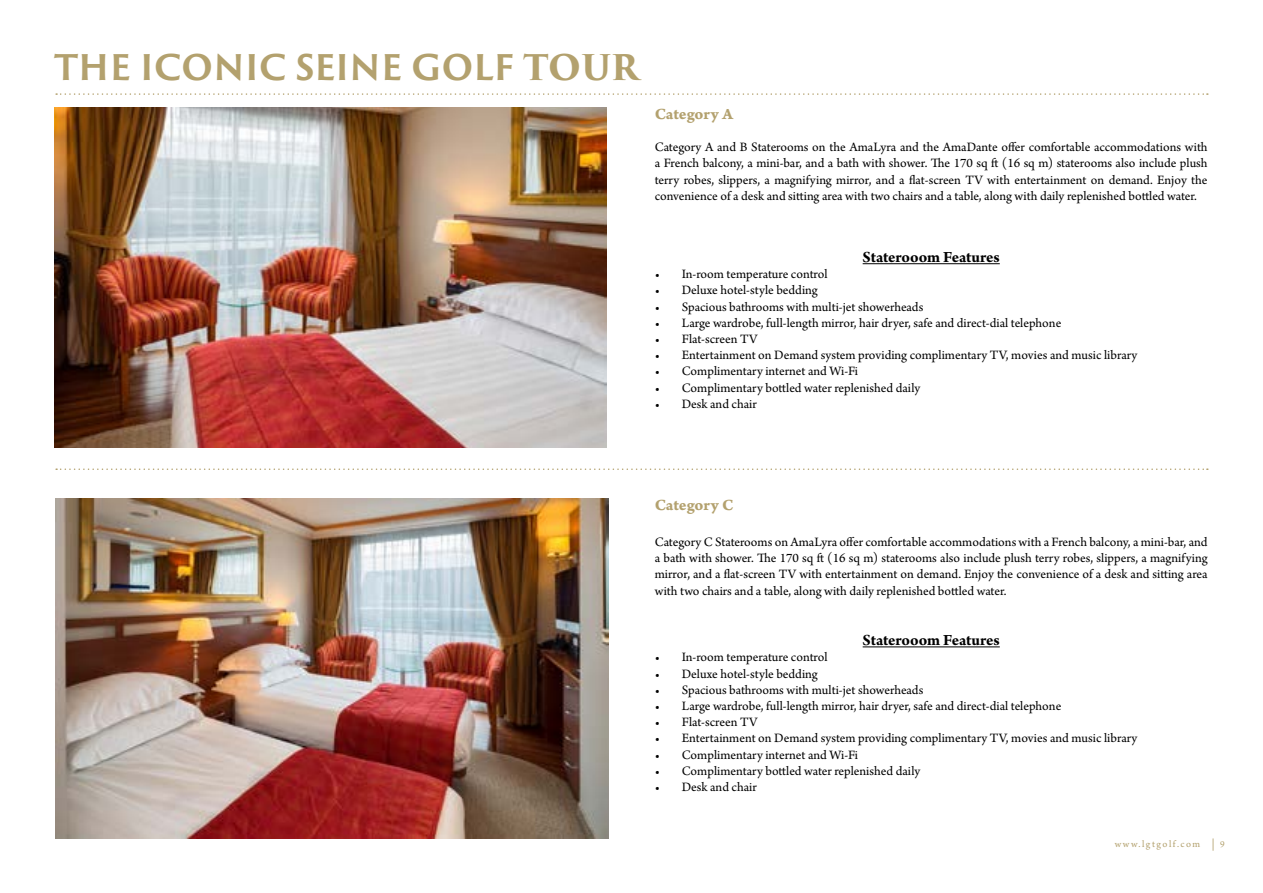
<style>
.page{position:relative;width:1263px;height:893px;background:#fff}
.page>*{position:absolute;margin:0;border:0;box-sizing:border-box;transform-origin:0 0}
.t1{font:700 34.5px "Trajan Sans Pro";letter-spacing:-.005em;color:#b3a16e}
.t2{font:700 16.5px "Arno Pro";letter-spacing:-.005em;color:#000}
.t3{font:16.5px "Arno Pro Bold Caption";letter-spacing:-.01em;color:#b3a16e}
.t4{font:13.5px/16.2px "Arno Pro";color:#000;text-align:justify}
.t5{font:10.2px "Arno Pro";letter-spacing:.15em;color:#b3a16e}
.s1{font-family:"Trajan Pro 3"}
.s2{font-size:12px}
.s3{font-size:9.6px}
</style>
<div class="page">
<img style="left:54px;top:108px;width:552px;height:340px">
<img style="left:55px;top:499px;width:553px;height:340px">
<svg style="left:56px;top:468px;width:1152px;height:2px"></svg>
<svg style="left:56px;top:93px;width:1152px;height:2px"></svg>
<hr style="left:863px;top:263px;width:137px;height:1px;background:#000">
<hr style="left:863px;top:646px;width:137px;height:1px;background:#000">
<h1 class="t1" style="left:54px;top:42px;width:586px">THE ICONIC SEINE GOLF <span class="s1">TOUR</span></h1>
<p class="t3" style="left:655px;top:104px;width:80px">Category A</p>
<p class="t4" style="left:655px;top:140px;width:554px">Category A and B Staterooms on the AmaLyra and the AmaDante offer comfortable accommodations with a French balcony, a mini-bar, and a bath with shower. The 170 sq ft (16 sq m) staterooms also include plush terry robes, slippers, a magnifying mirror, and a flat-screen TV with entertainment on demand. Enjoy the convenience of a desk and sitting area with two chairs and a table, along with daily replenished bottled water.</p>
<p class="t2" style="left:863px;top:248px;width:139px">Staterooom Features</p>
<p class="t4" style="left:655px;top:267px;width:174px">• In-room temperature control</p>
<p class="t4" style="left:655px;top:283px;width:164px">• Deluxe hotel-style bedding</p>
<p class="t4" style="left:655px;top:299px;width:270px">• Spacious bathrooms with multi-jet showerheads</p>
<p class="t4" style="left:655px;top:315px;width:408px">• Large wardrobe, full-length mirror, hair dryer, safe and direct-dial telephone</p>
<p class="t4" style="left:655px;top:332px;width:104px">• Flat-screen TV</p>
<p class="t4" style="left:655px;top:348px;width:484px">• Entertainment on Demand system providing complimentary TV, movies and music library</p>
<p class="t4" style="left:655px;top:364px;width:205px">• Complimentary internet and Wi-Fi</p>
<p class="t4" style="left:655px;top:380px;width:267px">• Complimentary bottled water replenished daily</p>
<p class="t4" style="left:655px;top:396px;width:103px">• Desk and chair</p>
<p class="t3" style="left:655px;top:495px;width:80px">Category C</p>
<p class="t4" style="left:655px;top:535px;width:554px">Category C Staterooms on AmaLyra offer comfortable accommodations with a French balcony, a mini-bar, and a bath with shower. The 170 sq ft (16 sq m) staterooms also include plush terry robes, slippers, a magnifying mirror, and a flat-screen TV with entertainment on demand. Enjoy the convenience of a desk and sitting area with two chairs and a table, along with daily replenished bottled water.</p>
<p class="t2" style="left:863px;top:631px;width:139px">Staterooom Features</p>
<p class="t4" style="left:655px;top:650px;width:174px">• In-room temperature control</p>
<p class="t4" style="left:655px;top:666px;width:164px">• Deluxe hotel-style bedding</p>
<p class="t4" style="left:655px;top:682px;width:270px">• Spacious bathrooms with multi-jet showerheads</p>
<p class="t4" style="left:655px;top:699px;width:408px">• Large wardrobe, full-length mirror, hair dryer, safe and direct-dial telephone</p>
<p class="t4" style="left:655px;top:715px;width:104px">• Flat-screen TV</p>
<p class="t4" style="left:655px;top:731px;width:484px">• Entertainment on Demand system providing complimentary TV, movies and music library</p>
<p class="t4" style="left:655px;top:747px;width:205px">• Complimentary internet and Wi-Fi</p>
<p class="t4" style="left:655px;top:763px;width:267px">• Complimentary bottled water replenished daily</p>
<p class="t4" style="left:655px;top:780px;width:103px">• Desk and chair</p>
<p class="t5" style="left:1115px;top:838px;width:111px">www.lgtgolf.com <span class="s2">|</span> <span class="s3">9</span></p>
</div>
